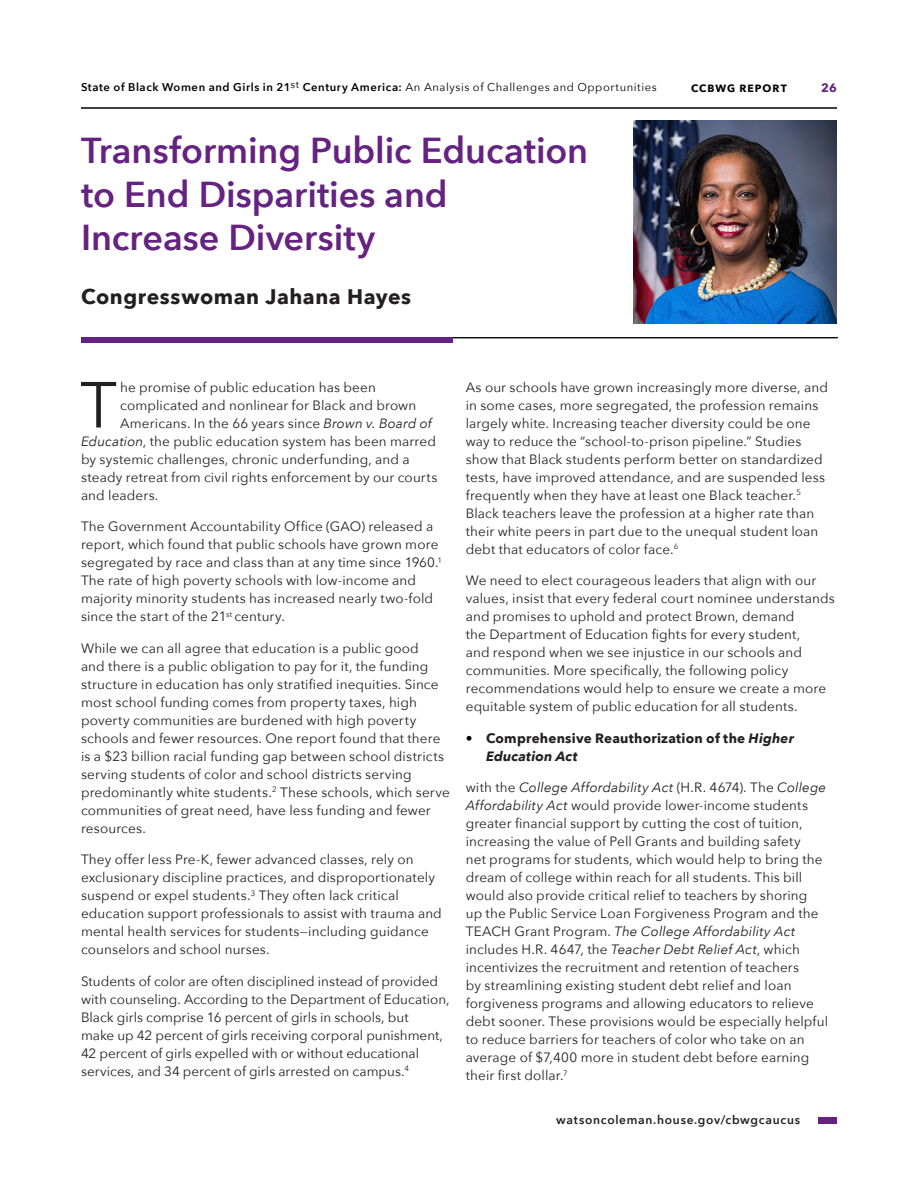
<style>
.page{position:relative;width:918px;height:1188px;background:#fff}
.page>*{position:absolute;margin:0;border:0;box-sizing:border-box;transform-origin:0 0}
._04xlpa{font:64.35px "Avenir Next";color:#231f20}
.t1{font:600 36px "Avenir Next";color:#652281}
.t2{font:700 21px "Avenir Next";letter-spacing:.025em;color:#231f20}
._04xlpa-2{font:13.5px/18px "Avenir Next";letter-spacing:.01em;color:#231f20}
.List_Paragraph{font:700 13.5px/18px "Avenir Next";letter-spacing:.015em;color:#231f20}
.t3{font:600 12px "Avenir Next";letter-spacing:.06em;color:#231f20}
.t4{font:700 12px "Avenir Next";color:#652381}
.t5{font:600 11.25px "Avenir Next";letter-spacing:.05em;color:#000}
.t6{font:700 10.5px "Avenir Next";letter-spacing:.1em;color:#000}
.s1{font-weight:400}
.s2{font-style:italic}
.s3{font-weight:400;color:#000}
</style>
<div class="page">
<div style="left:819px;top:1118px;width:18px;height:6px;background:#652281"></div>
<hr style="left:81px;top:108px;width:756px;height:1px;background:#000">
<img style="left:634px;top:121px;width:203px;height:203px">
<hr style="left:82px;top:337px;width:756px;height:1px;background:#000">
<div style="left:81px;top:338px;width:371px;height:6px;background:#652281"></div>
<p class="t5" style="left:81px;top:77px;width:577px">State of Black Women and Girls in 21<sup>st</sup> Century America: <span class="s1">An Analysis of Challenges and Opportunities</span></p>
<p class="t6" style="left:691px;top:79px;width:97px">CCBWG REPORT</p>
<p class="t1" style="left:81px;top:120px;width:509px">Transforming Public Education</p>
<p class="t1" style="left:81px;top:163px;width:368px">to End Disparities and</p>
<p class="t1" style="left:81px;top:206px;width:296px">Increase Diversity</p>
<p class="t2" style="left:81px;top:279px;width:332px">Congresswoman Jahana Hayes</p>
<p class="t4" style="left:821px;top:77px;width:17px">26</p>
<p class="_04xlpa" style="left:80px;top:351px;width:38px">T</p>
<p class="_04xlpa-2" style="left:120px;top:377px;width:257px">he promise of public education has been</p>
<p class="_04xlpa-2" style="left:120px;top:395px;width:298px">complicated and nonlinear for Black and brown</p>
<p class="_04xlpa-2" style="left:120px;top:413px;width:313px">Americans. In the 66 years since <span class="s2">Brown v. Board of</span></p>
<p class="_04xlpa-2" style="left:81px;top:431px;width:357px"><span class="s2">Education</span>, the public education system has been marred</p>
<p class="_04xlpa-2" style="left:81px;top:449px;width:330px">by systemic challenges, chronic underfunding, and a</p>
<p class="_04xlpa-2" style="left:81px;top:467px;width:358px">steady retreat from civil rights enforcement by our courts</p>
<p class="_04xlpa-2" style="left:81px;top:485px;width:79px">and leaders.</p>
<p class="_04xlpa-2" style="left:81px;top:517px;width:363px">The Government Accountability Office (GAO) released a report, which found that public schools have grown more segregated by race and class than at any time since 1960.<sup>1<br></sup>The rate of high poverty schools with low-income and majority minority students has increased nearly two-fold since the start of the 21<sup>st</sup> century.</p>
<p class="_04xlpa-2" style="left:81px;top:638px;width:370px">While we can all agree that education is a public good<br>and there is a public obligation to pay for it, the funding structure in education has only stratified inequities. Since most school funding comes from property taxes, high poverty communities are burdened with high poverty schools and fewer resources. One report found that there is a $23 billion racial funding gap between school districts serving students of color and school districts serving predominantly white students.<sup>2</sup> These schools, which serve communities of great need, have less funding and fewer resources.</p>
<p class="_04xlpa-2" style="left:81px;top:850px;width:362px">They offer less Pre-K, fewer advanced classes, rely on exclusionary discipline practices, and disproportionately suspend or expel students.<sup>3</sup> They often lack critical education support professionals to assist with trauma and mental health services for students—including guidance counselors and school nurses.</p>
<p class="_04xlpa-2" style="left:81px;top:971px;width:370px">Students of color are often disciplined instead of provided with counseling. According to the Department of Education, Black girls comprise 16 percent of girls in schools, but<br>make up 42 percent of girls receiving corporal punishment, 42 percent of girls expelled with or without educational services, and 34 percent of girls arrested on campus.<sup>4</sup></p>
<p class="_04xlpa-2" style="left:466px;top:377px;width:364px">As our schools have grown increasingly more diverse, and in some cases, more segregated, the profession remains largely white. Increasing teacher diversity could be one way to reduce the “school-to-prison pipeline.” Studies show that Black students perform better on standardized tests, have improved attendance, and are suspended less frequently when they have at least one Black teacher.<sup>5<br></sup>Black teachers leave the profession at a higher rate than their white peers in part due to the unequal student loan debt that educators of color face.<sup>6</sup></p>
<p class="_04xlpa-2" style="left:466px;top:571px;width:371px">We need to elect courageous leaders that align with our values, insist that every federal court nominee understands and promises to uphold and protect Brown, demand<br>the Department of Education fights for every student,<br>and respond when we see injustice in our schools and communities. More specifically, the following policy recommendations would help to ensure we create a more equitable system of public education for all students.</p>
<p class="List_Paragraph" style="left:486px;top:729px;width:309px;text-indent:-20px"><span class="s3">•</span> Comprehensive Reauthorization of the <span class="s2">Higher<br>Education Act</span></p>
<p class="_04xlpa-2" style="left:466px;top:778px;width:364px">with the <span class="s2">College Affordability Act</span> (H.R. 4674). The <span class="s2">College Affordability Act</span> would provide lower-income students greater financial support by cutting the cost of tuition, increasing the value of Pell Grants and building safety<br>net programs for students, which would help to bring the dream of college within reach for all students. This bill would also provide critical relief to teachers by shoring<br>up the Public Service Loan Forgiveness Program and the TEACH Grant Program. <span class="s2">The College Affordability Act </span>includes H.R. 4647, the <span class="s2">Teacher Debt Relief Act</span>, which incentivizes the recruitment and retention of teachers<br>by streamlining existing student debt relief and loan forgiveness programs and allowing educators to relieve debt sooner. These provisions would be especially helpful to reduce barriers for teachers of color who take on an average of $7,400 more in student debt before earning their first dollar.<sup>7</sup></p>
<p class="t3" style="left:556px;top:1110px;width:245px">watsoncoleman.house.gov/cbwgcaucus</p>
</div>
